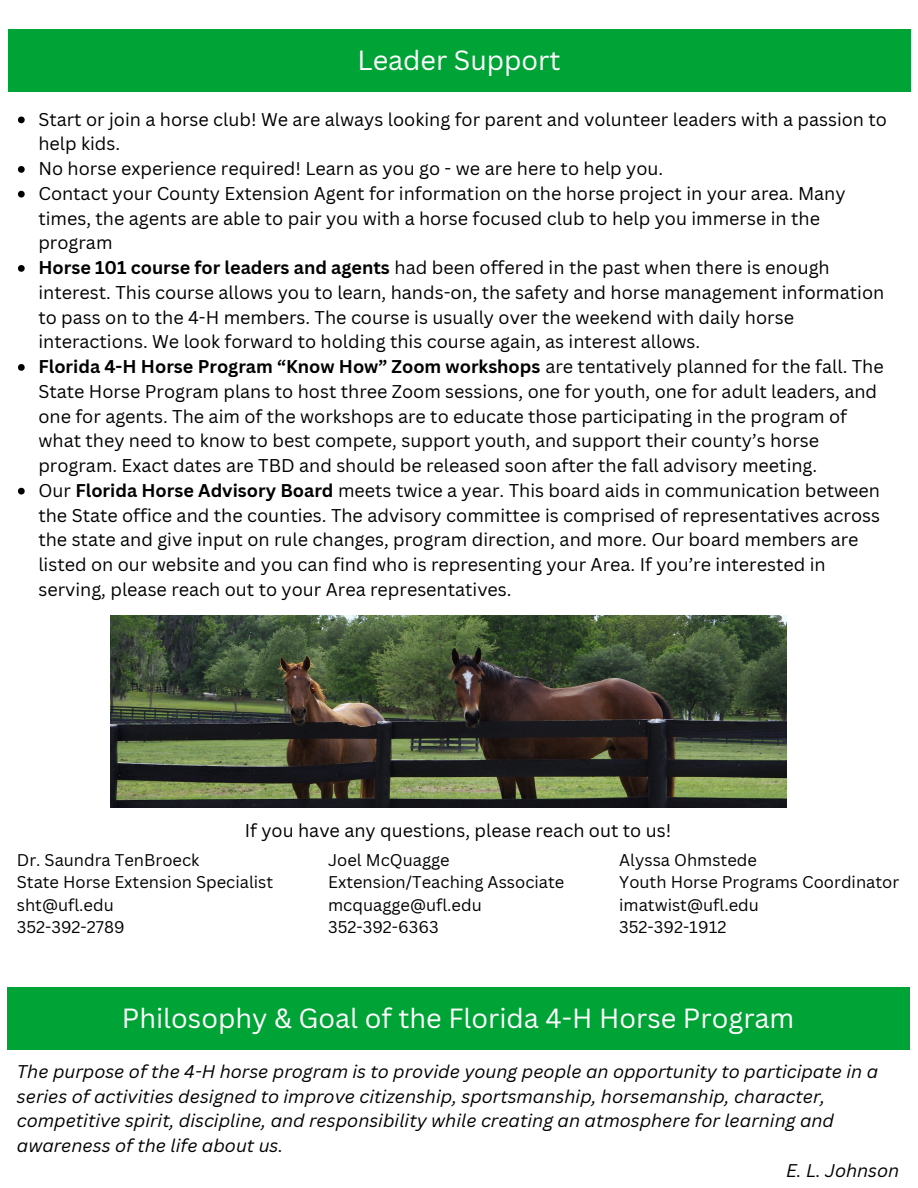
<style>
.page{position:relative;width:918px;height:1188px;background:#fff}
.page>*{position:absolute;margin:0;border:0;box-sizing:border-box;transform-origin:0 0}
.t1{font:27px "Canva Sans";color:#fff}
.t2{font:18px/24.8px "Canva Sans";color:#000}
.t3{font:italic 17.85px/24.8px "Canva Sans";color:#000}
.t4{font:16.5px "Canva Sans";color:#000}
.s1{font-weight:700}
</style>
<div class="page">
<div style="left:8px;top:30px;width:902px;height:62px;background:#00a436"></div>
<div style="left:7px;top:987px;width:902px;height:62px;background:#00a436"></div>
<img style="left:111px;top:615px;width:676px;height:193px">
<svg style="left:18px;top:117px;width:7px;height:6px"></svg>
<svg style="left:18px;top:166px;width:7px;height:7px"></svg>
<svg style="left:18px;top:191px;width:7px;height:7px"></svg>
<svg style="left:18px;top:265px;width:7px;height:7px"></svg>
<svg style="left:18px;top:364px;width:7px;height:7px"></svg>
<svg style="left:18px;top:488px;width:7px;height:7px"></svg>
<h1 class="t1" style="left:357px;top:41px;width:205px">Leader Support</h1>
<p class="t2" style="left:38px;top:106px;width:850px">Start or join a horse club! We are always looking for parent and volunteer leaders with a passion to help kids.</p>
<p class="t2" style="left:38px;top:156px;width:626px">No horse experience required! Learn as you go - we are here to help you.</p>
<p class="t2" style="left:38px;top:180px;width:809px">Contact your County Extension Agent for information on the horse project in your area. Many times, the agents are able to pair you with a horse focused club to help you immerse in the program</p>
<p class="t2" style="left:38px;top:255px;width:847px"><span class="s1">Horse 101 course for leaders and agents</span> had been offered in the past when there is enough interest. This course allows you to learn, hands-on, the safety and horse management information to pass on to the 4-H members. The course is usually over the weekend with daily horse interactions. We look forward to holding this course again, as interest allows.</p>
<p class="t2" style="left:38px;top:354px;width:847px"><span class="s1">Florida 4-H Horse Program “Know How” Zoom workshops</span> are tentatively planned for the fall. The State Horse Program plans to host three Zoom sessions, one for youth, one for adult leaders, and one for agents. The aim of the workshops are to educate those participating in the program of what they need to know to best compete, support youth, and support their county’s horse program. Exact dates are TBD and should be released soon after the fall advisory meeting.</p>
<p class="t2" style="left:38px;top:477px;width:843px">Our <span class="s1">Florida Horse Advisory Board</span> meets twice a year. This board aids in communication between the State office and the counties. The advisory committee is comprised of representatives across the state and give input on rule changes, program direction, and more. Our board members are listed on our website and you can find who is representing your Area. If you’re interested in serving, please reach out to your Area representatives.</p>
<p class="t2" style="left:245px;top:817px;width:428px">If you have any questions, please reach out to us!</p>
<p class="t4" style="left:17px;top:848px;width:184px">Dr. Saundra TenBroeck</p>
<p class="t4" style="left:17px;top:871px;width:258px">State Horse Extension Specialist</p>
<p class="t4" style="left:17px;top:893px;width:98px">sht@ufl.edu</p>
<p class="t4" style="left:17px;top:916px;width:109px">352-392-2789</p>
<p class="t4" style="left:328px;top:848px;width:123px">Joel McQuagge</p>
<h1 class="t4" style="left:328px;top:871px;width:238px">Extension/Teaching Associate</h1>
<p class="t4" style="left:328px;top:893px;width:155px">mcquagge@ufl.edu</p>
<p class="t4" style="left:328px;top:916px;width:112px">352-392-6363</p>
<p class="t4" style="left:619px;top:848px;width:139px">Alyssa Ohmstede</p>
<p class="t4" style="left:619px;top:871px;width:281px">Youth Horse Programs Coordinator</p>
<p class="t4" style="left:619px;top:893px;width:141px">imatwist@ufl.edu</p>
<p class="t4" style="left:619px;top:916px;width:109px">352-392-1912</p>
<p class="t1" style="left:122px;top:999px;width:674px">Philosophy &amp; Goal of the Florida 4-H Horse Program</p>
<p class="t3" style="left:17px;top:1059px;width:863px">The purpose of the 4-H horse program is to provide young people an opportunity to participate in a series of activities designed to improve citizenship, sportsmanship, horsemanship, character, competitive spirit, discipline, and responsibility while creating an atmosphere for learning and awareness of the life about us.</p>
<p class="t3" style="left:786px;top:1158px;width:115px">E. L. Johnson</p>
</div>
